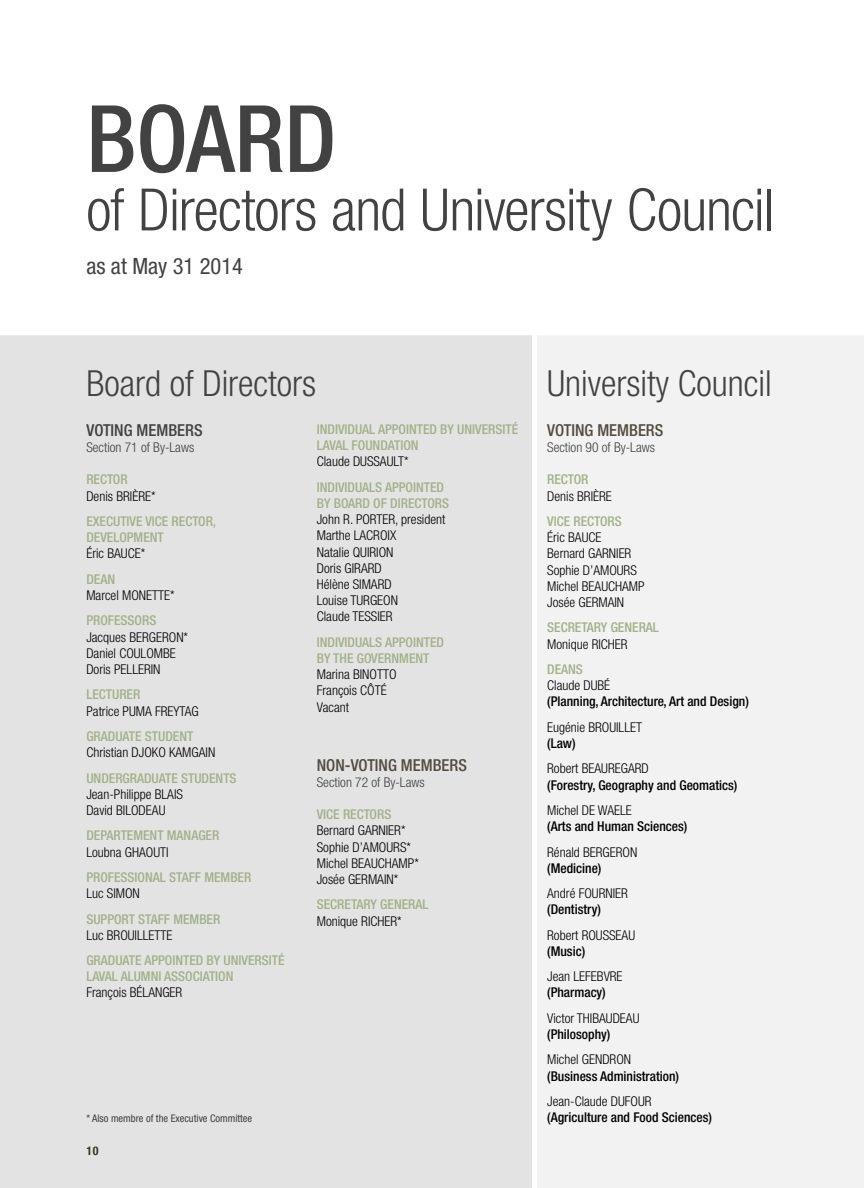
<style>
.page{position:relative;width:864px;height:1188px;background:#fff}
.page>*{position:absolute;margin:0;border:0;box-sizing:border-box;transform-origin:0 0}
.t1{font:500 condensed 93px "Helvetica Neue";color:#434243}
.t2{font:300 condensed 58.5px "Helvetica Neue";letter-spacing:-.015em;color:#434243}
.t3{font:300 condensed 36px "Helvetica Neue";color:#434243}
.t4{font:condensed 22.5px "Helvetica Neue";color:#434243}
.t5{font:500 condensed 16.5px "Helvetica Neue";color:#534c40}
.t6{font:500 condensed 16.5px "Helvetica Neue";color:#434243}
.t7{font:300 condensed 13.5px/16.2px "Helvetica Neue";color:#000}
.t8{font:500 condensed 13.5px/16.2px "Helvetica Neue";color:#a1b287}
.t9{font:500 condensed 13.5px "Helvetica Neue";color:#000}
.t10{font:300 condensed 13.5px "Helvetica Neue";color:#414042}
.t11{font:700 condensed 12px "Helvetica Neue";color:#303d21}
.t12{font:condensed 10.5px "Helvetica Neue";color:#414042}
</style>
<div class="page">
<div style="left:538px;top:330px;width:326px;height:858px;background:#f2f2f2"></div>
<div style="left:0;top:330px;width:531px;height:858px;background:#e4e3e3"></div>
<div style="left:0;top:325px;width:864px;height:10px;background:#fff"></div>
<h1 class="t1" style="left:86px;top:83px;width:251px">BOARD</h1>
<h2 class="t2" style="left:86px;top:176px;width:689px">of Directors and University Council</h2>
<h3 class="t4" style="left:86px;top:253px;width:158px">as at May 31 2014</h3>
<h3 class="t3" style="left:86px;top:363px;width:231px">Board of Directors</h3>
<h3 class="t3" style="left:547px;top:363px;width:226px">University Council</h3>
<p class="t6" style="left:86px;top:421px;width:62px">VOTING MEM</p>
<p class="t6" style="left:168px;top:421px;width:35px">BERS</p>
<p class="t10" style="left:86px;top:440px;width:109px">Section 71 of By-Laws</p>
<p class="t8" style="left:86px;top:471px;width:22px">RECTOR</p>
<p class="t7" style="left:86px;top:488px;width:71px">Denis BRIÈRE*</p>
<p class="t8" style="left:86px;top:513px;width:107px">EXECUTIVE VICE RECTOR</p>
<p class="t8" style="left:213px;top:513px;width:5px">,</p>
<p class="t8" style="left:86px;top:529px;width:76px">DEVELOPMENT</p>
<p class="t7" style="left:86px;top:545px;width:60px">Éric BAUCE*</p>
<p class="t8" style="left:86px;top:571px;width:30px">DEAN</p>
<p class="t7" style="left:86px;top:587px;width:90px">Marcel MONETTE*</p>
<p class="t8" style="left:86px;top:612px;width:72px">PROFESSORS</p>
<p class="t7" style="left:86px;top:629px;width:58px">Jacques Bergeron</p>
<p class="t7" style="left:184px;top:629px;width:6px">*</p>
<p class="t7" style="left:86px;top:645px;width:48px">Daniel Coulombe<br>Doris Pellerin</p>
<p class="t8" style="left:86px;top:686px;width:21px">LECTUR</p>
<p class="t8" style="left:127px;top:686px;width:12px">ER</p>
<p class="t7" style="left:86px;top:703px;width:52px">Patrice Puma</p>
<p class="t7" style="left:155px;top:703px;width:32px">Freytag</p>
<p class="t8" style="left:86px;top:728px;width:8px">GRADUAT</p>
<p class="t8" style="left:135px;top:728px;width:18px">E STUD</p>
<p class="t8" style="left:173px;top:728px;width:19px">ENT</p>
<p class="t7" style="left:86px;top:744px;width:60px">Christian Djoko</p>
<p class="t7" style="left:169px;top:744px;width:14px">Kamgain</p>
<p class="t8" style="left:86px;top:770px;width:52px">UNDERGRADUAT</p>
<p class="t8" style="left:171px;top:770px;width:18px">E STUD</p>
<p class="t8" style="left:209px;top:770px;width:29px">ENTS</p>
<p class="t7" style="left:86px;top:786px;width:82px">Jean-Philippe Blais<br>David Bilodeau</p>
<p class="t8" style="left:86px;top:827px;width:22px">DEPART</p>
<p class="t8" style="left:127px;top:827px;width:91px">EMENT MANAGER</p>
<p class="t7" style="left:86px;top:844px;width:53px">Loubna Ghaouti</p>
<p class="t8" style="left:86px;top:869px;width:163px">PROFESSIONAL STAFF MEMBER</p>
<p class="t7" style="left:86px;top:885px;width:55px">Luc SIMON</p>
<p class="t8" style="left:86px;top:910px;width:97px">SUPPORT STAFF MEM</p>
<p class="t8" style="left:199px;top:910px;width:22px">BER</p>
<p class="t7" style="left:86px;top:927px;width:88px">Luc BROUILLETTE</p>
<p class="t8" style="left:86px;top:952px;width:8px">GRADUAT</p>
<p class="t8" style="left:135px;top:952px;width:18px">E APPO</p>
<p class="t8" style="left:86px;top:952px;width:200px;text-indent:86px">INTED BY UNIVERSITÉ<br>LAVAL ALU MNI ASSOCIATION</p>
<p class="t7" style="left:86px;top:985px;width:97px">François BÉLANGER</p>
<p class="t12" style="left:86px;top:1112px;width:167px">* Also membre of the Executive Committee</p>
<p class="t11" style="left:86px;top:1143px;width:14px">10</p>
<p class="t8" style="left:317px;top:421px;width:203px;text-indent:89px">INTED BY UNIVERSITÉ<br>LAVAL FOUNDATION</p>
<p class="t7" style="left:317px;top:453px;width:94px">Claude DUSSAULT*</p>
<p class="t8" style="left:317px;top:479px;width:39px">INDIVIDUAL</p>
<p class="t8" style="left:375px;top:479px;width:18px">S APPO</p>
<p class="t8" style="left:413px;top:479px;width:31px">INTED</p>
<p class="t8" style="left:317px;top:495px;width:33px">BY BOARD</p>
<p class="t8" style="left:373px;top:495px;width:49px">OF DIRECTOR</p>
<p class="t8" style="left:442px;top:495px;width:9px">S</p>
<p class="t7" style="left:317px;top:511px;width:130px">John R. PORTER, president<br>Marthe Lacroi</p>
<p class="t8" style="left:317px;top:421px;width:39px">INDIVIDUAL</p>
<p class="t8" style="left:378px;top:421px;width:8px">APPO</p>
<p class="t7" style="left:390px;top:527px;width:8px">x</p>
<p class="t7" style="left:317px;top:544px;width:50px">Natalie Quirion<br>Doris Girard<br>Hélène Simard<br>Louise Turgeon<br>Claude Tessier</p>
<p class="t8" style="left:317px;top:634px;width:39px">INDIVIDUAL</p>
<p class="t8" style="left:375px;top:634px;width:18px">S APPO</p>
<p class="t8" style="left:317px;top:634px;width:127px;text-indent:96px">INTED<br>BY TH E GOVERNMENT</p>
<p class="t7" style="left:317px;top:666px;width:65px">Marina Binotto<br>François Côté<br>Vacant</p>
<p class="t5" style="left:317px;top:755px;width:96px">NON-VOTING MEM</p>
<p class="t5" style="left:433px;top:755px;width:35px">BERS</p>
<p class="t10" style="left:317px;top:774px;width:109px">Section 72 of By-Laws</p>
<p class="t8" style="left:317px;top:806px;width:48px">VICE RECTOR</p>
<p class="t8" style="left:384px;top:806px;width:9px">S</p>
<p class="t7" style="left:317px;top:823px;width:56px">Bernard Garnier</p>
<p class="t7" style="left:401px;top:823px;width:6px">*</p>
<p class="t7" style="left:317px;top:839px;width:62px">Sophie D’Amours</p>
<p class="t7" style="left:406px;top:839px;width:6px">*</p>
<p class="t7" style="left:317px;top:855px;width:50px">Michel Beauchamp</p>
<p class="t7" style="left:414px;top:855px;width:6px">*</p>
<p class="t7" style="left:317px;top:871px;width:46px">Josée Germain</p>
<p class="t7" style="left:394px;top:871px;width:6px">*</p>
<p class="t8" style="left:317px;top:896px;width:99px">SECRETARY GENERAL</p>
<p class="t7" style="left:317px;top:913px;width:86px">Monique RICHER*</p>
<p class="t5" style="left:547px;top:421px;width:62px">VOTING MEM</p>
<p class="t5" style="left:629px;top:421px;width:35px">BERS</p>
<p class="t10" style="left:547px;top:440px;width:109px">Section 90 of By-Laws</p>
<p class="t8" style="left:547px;top:471px;width:22px">RECTOR</p>
<p class="t7" style="left:547px;top:488px;width:66px">Denis BRIÈRE</p>
<p class="t8" style="left:547px;top:513px;width:48px">VICE RECTOR</p>
<p class="t8" style="left:615px;top:513px;width:9px">S</p>
<p class="t7" style="left:547px;top:529px;width:99px">Éric BAUCE<br>Bernard GARNIER<br>Sophie D’AMOURS<br>Michel BEAUCHAMP<br>Josée GERMAIN</p>
<p class="t8" style="left:547px;top:619px;width:99px">SECRETARY GENERAL</p>
<p class="t7" style="left:547px;top:636px;width:82px">Monique RICHER</p>
<p class="t8" style="left:547px;top:661px;width:37px">DEANS</p>
<p class="t7" style="left:547px;top:677px;width:64px">Claude DUBÉ</p>
<p class="t9" style="left:547px;top:694px;width:203px">(PLANNING, ARCHITECTURE, ART AND DESIGN)</p>
<p class="t7" style="left:547px;top:719px;width:96px">Eugénie BROUILLET</p>
<p class="t9" style="left:547px;top:735px;width:30px">(LAW)</p>
<p class="t7" style="left:547px;top:760px;width:103px">Robert BEAUREGARD</p>
<p class="t9" style="left:547px;top:777px;width:192px">(FORESTRY, GEOGRAPHY AND GEOMATICS)</p>
<p class="t7" style="left:547px;top:802px;width:86px">Michel DE WAELE</p>
<p class="t9" style="left:547px;top:818px;width:142px">(ARTS AND HUMAN SCIENCES)</p>
<p class="t7" style="left:547px;top:844px;width:92px">Rénald BERGERON</p>
<p class="t9" style="left:547px;top:860px;width:56px">(MEDICINE)</p>
<p class="t7" style="left:547px;top:885px;width:82px">André FOURNIER</p>
<p class="t9" style="left:547px;top:901px;width:55px">(DENTISTRY)</p>
<p class="t7" style="left:547px;top:927px;width:49px">Robert Rousseau</p>
<p class="t9" style="left:547px;top:943px;width:39px">(MUSIC)</p>
<p class="t7" style="left:547px;top:968px;width:77px">Jean LEFEBVRE</p>
<p class="t9" style="left:547px;top:985px;width:60px">(PHARMACY)</p>
<p class="t7" style="left:547px;top:1010px;width:94px">Victor THIBAUDEAU</p>
<p class="t9" style="left:547px;top:1026px;width:65px">(PHILOSOPHY)</p>
<p class="t7" style="left:547px;top:1051px;width:85px">Michel GENDRON</p>
<p class="t9" style="left:547px;top:1068px;width:133px">(BUSINESS ADMINISTRATION)</p>
<p class="t7" style="left:547px;top:1093px;width:106px">Jean-Claude DUFOUR</p>
<p class="t9" style="left:547px;top:1109px;width:166px">(AGRICULTURE AND FOOD SCIENCES)</p>
</div>
